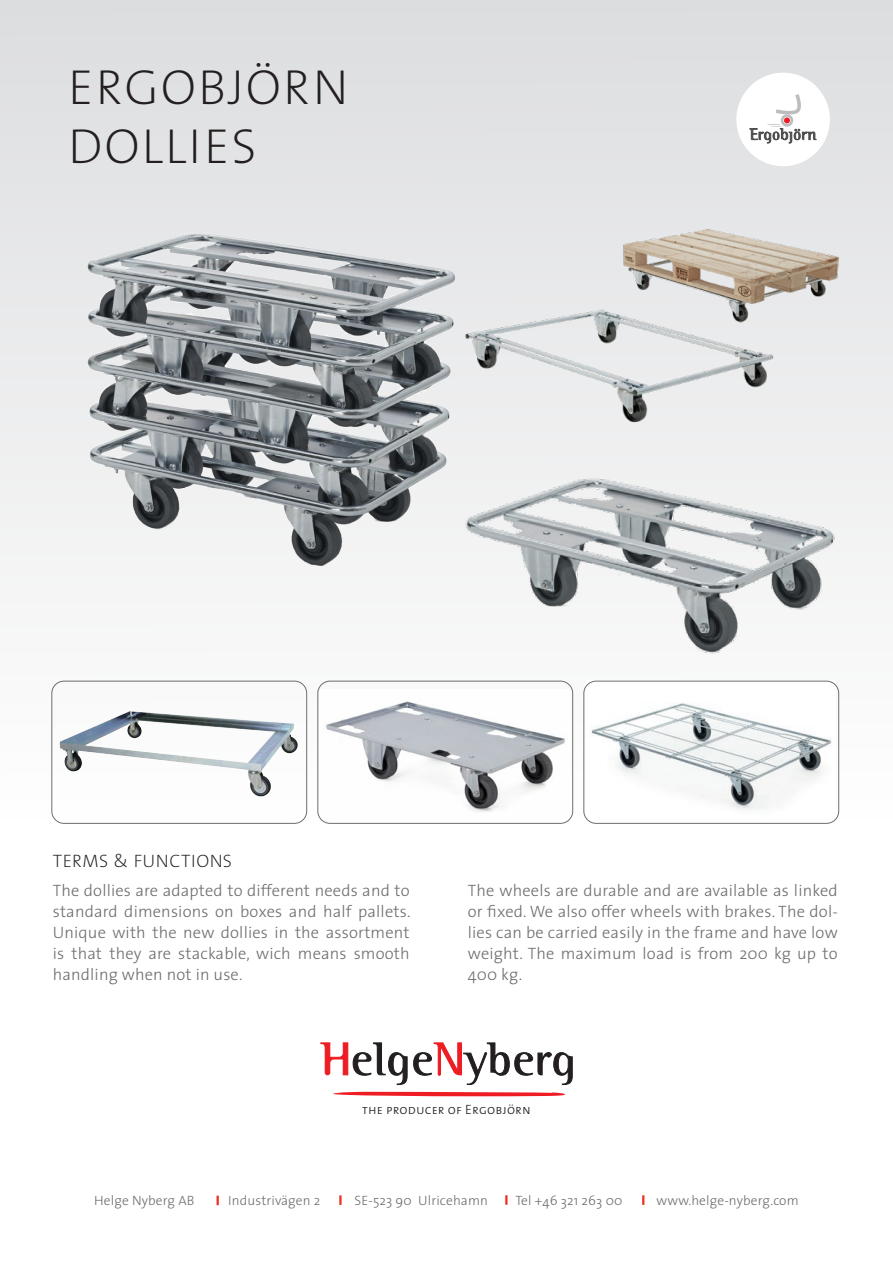
<style>
.page{position:relative;width:893px;height:1263px;background:#fff}
.page>*{position:absolute;margin:0;border:0;box-sizing:border-box;transform-origin:0 0}
.Rubrik{font:200 49.5px "The Sans";letter-spacing:.04em;color:#231f20}
.Produktnamn_1{font:200 18px "The Sans";letter-spacing:.03em;color:#231f20}
.t1{font:300 16.5px/21px "The Sans";letter-spacing:.01em;color:#6c6d70;text-align:justify}
.t2{font:300 13.5px "The Sans";letter-spacing:.01em;color:#6c6d70}
.t3{font:13.5px "The Sans Light Caps";letter-spacing:.01em;color:#231f20}
</style>
<div class="page">
<div style="left:0;top:0;width:893px;height:819px;background:linear-gradient(to bottom,#dcdddf,#fefefe)"></div>
<img style="left:320px;top:689px;width:249px;height:123px">
<img style="left:586px;top:681px;width:250px;height:137px">
<div style="left:52px;top:681px;width:255px;height:143px;border:1px solid #6c6d70;border-radius:12px"></div>
<div style="left:318px;top:681px;width:255px;height:143px;border:1px solid #6c6d70;border-radius:12px"></div>
<div style="left:584px;top:681px;width:255px;height:143px;border:1px solid #6c6d70;border-radius:12px"></div>
<div style="left:736px;top:73px;width:94px;height:93px;background:#fff;border-radius:50%"></div>
<svg style="left:750px;top:94px;width:66px;height:49px"></svg>
<img style="left:69px;top:220px;width:387px;height:360px">
<img style="left:465px;top:467px;width:374px;height:190px">
<svg style="left:320px;top:1042px;width:253px;height:43px"></svg>
<svg style="left:333px;top:1092px;width:232px;height:4px"></svg>
<img style="left:465px;top:228px;width:374px;height:199px">
<img style="left:60px;top:711px;width:238px;height:85px">
<svg style="left:217px;top:1196px;width:2px;height:9px"></svg>
<svg style="left:339px;top:1195px;width:3px;height:10px"></svg>
<svg style="left:505px;top:1195px;width:2px;height:10px"></svg>
<svg style="left:642px;top:1195px;width:2px;height:10px"></svg>
<p class="Rubrik" style="left:68px;top:47px;width:282px">ERGOBJÖRN</p>
<p class="Rubrik" style="left:68px;top:105px;width:190px">DOLLIES</p>
<p class="Produktnamn_1" style="left:53px;top:846px;width:181px">TERMS &amp; FUNCTIONS</p>
<p class="t1" style="left:53px;top:879px;width:359px">The dollies are adapted to different needs and to standard dimensions on boxes and half pallets.<br>Unique with the new dollies in the assortment is that they are stackable, wich means smooth handling when not in use.</p>
<p class="t1" style="left:468px;top:879px;width:371px">The wheels are durable and are available as linked or fixed. We also offer wheels with brakes. The dol&shy;lies can be carried easily in the frame and have low weight. The maximum load is from 200 kg up to 400 kg.</p>
<p class="t3" style="left:362px;top:1099px;width:170px">the producer of Ergobjörn</p>
<p class="t2" style="left:94px;top:1189px;width:101px">Helge Nyberg AB</p>
<p class="t2" style="left:228px;top:1189px;width:94px">Industrivägen 2</p>
<p class="t2" style="left:354px;top:1189px;width:135px">SE-523 90 Ulricehamn</p>
<p class="t2" style="left:515px;top:1189px;width:109px">Tel +46 321 263 00</p>
<p class="t2" style="left:656px;top:1189px;width:144px">www.helge-nyberg.com</p>
</div>
